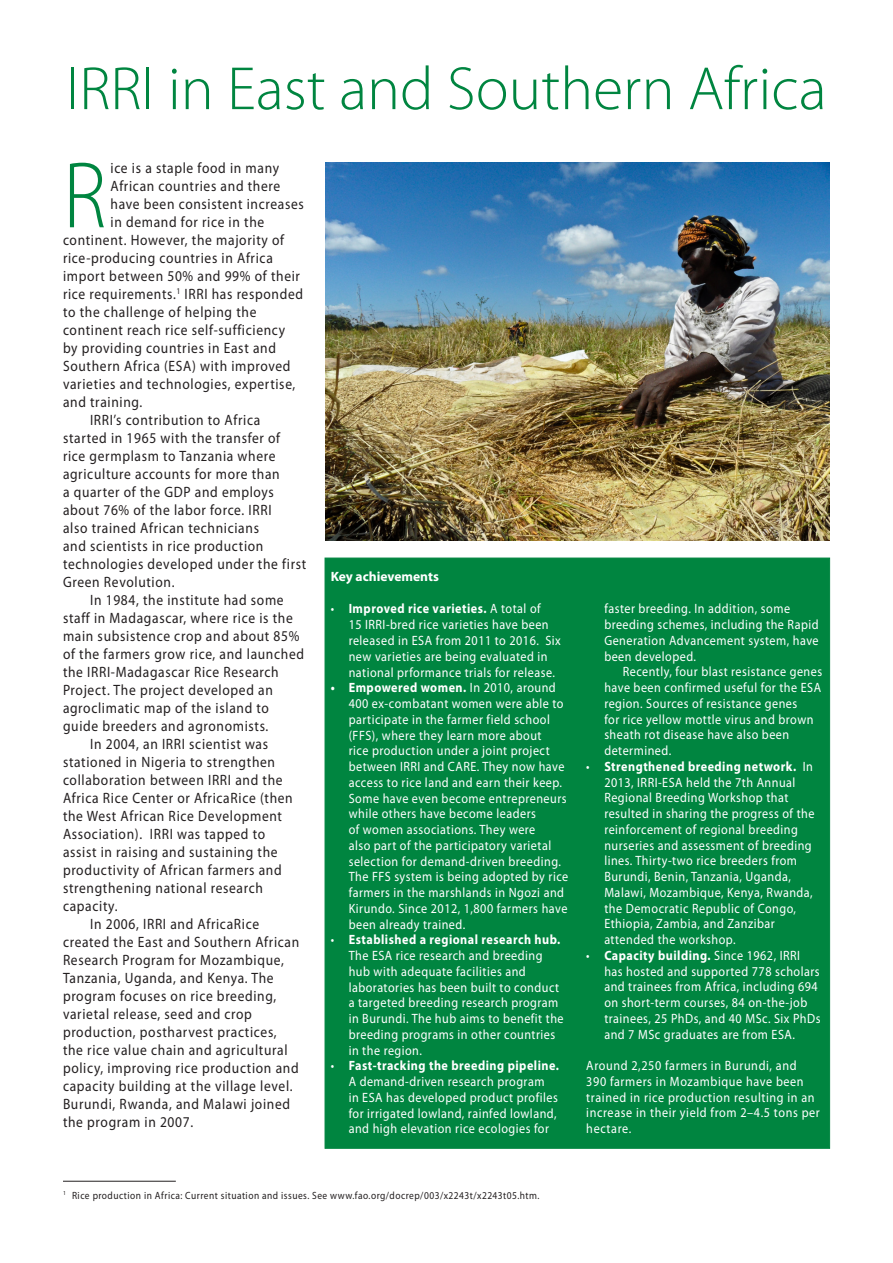
<style>
.page{position:relative;width:893px;height:1263px;background:#fff}
.page>*{position:absolute;margin:0;border:0;box-sizing:border-box;transform-origin:0 0}
.t1{font:300 95.1px "Myriad Pro";color:#008540;scale:.9 1}
.Heading_1{font:300 61.5px "Myriad Pro";color:#008540}
.t2{font:15px/18px "Myriad Pro";letter-spacing:.05em;color:#231f20;scale:.9 1}
.t3{font:13.5px/15.8px "Myriad Pro";letter-spacing:.04em;color:#fff;scale:.9 1}
.t4{font:700 13.5px "Myriad Pro";color:#fff}
.t5{font:10.5px "Myriad Pro";letter-spacing:.05em;color:#231f20;scale:.9 1}
.s1{font-weight:700}
</style>
<div class="page">
<div style="left:325px;top:558px;width:505px;height:591px;background:#008540;border:1px solid #008540"></div>
<img style="left:325px;top:162px;width:505px;height:379px">
<hr style="left:63px;top:1181px;width:113px;height:1px;background:#231f20">
<p class="Heading_1" style="left:66px;top:55px;width:762px">IRRI in East and Southern Africa</p>
<p class="t1" style="left:63px;top:143px;width:50px">R</p>
<p class="t2" style="left:111px;top:160px;width:189px">ice is a staple food in many</p>
<p class="t2" style="left:111px;top:178px;width:190px">African countries and there</p>
<p class="t2" style="left:111px;top:196px;width:216px">have been consistent increases</p>
<p class="t2" style="left:111px;top:214px;width:172px">in demand for rice in the</p>
<p class="t2" style="left:63px;top:232px;width:247px">continent. However, the majority of</p>
<p class="t2" style="left:63px;top:250px;width:235px">rice-producing countries in Africa</p>
<p class="t2" style="left:63px;top:268px;width:265px">import between 50% and 99% of their</p>
<p class="t2" style="left:63px;top:286px;width:268px">rice requirements.<sup>1</sup> IRRI has responded</p>
<p class="t2" style="left:63px;top:304px;width:216px">to the challenge of helping the</p>
<p class="t2" style="left:63px;top:322px;width:248px">continent reach rice self-sufficiency</p>
<p class="t2" style="left:63px;top:340px;width:238px">by providing countries in East and</p>
<p class="t2" style="left:63px;top:358px;width:254px">Southern Africa (ESA) with improved</p>
<p class="t2" style="left:63px;top:376px;width:260px">varieties and technologies, expertise,</p>
<p class="t2" style="left:63px;top:394px;width:90px">and training.</p>
<p class="t2" style="left:63px;top:412px;width:272px;text-indent:27px">IRRI’s contribution to Africa started in 1965 with the transfer of rice germplasm to Tanzania where agriculture accounts for more than<br>a quarter of the GDP and employs about 76% of the labor force. IRRI<br>also trained African technicians<br>and scientists in rice production technologies developed under the first<br>Green Revolution.</p>
<p class="t2" style="left:63px;top:592px;width:269px;text-indent:27px">In 1984, the institute had some staff in Madagascar, where rice is the main subsistence crop and about 85% of the farmers grow rice, and launched the IRRI-Madagascar Rice Research Project. The project developed an agroclimatic map of the island to guide breeders and agronomists.</p>
<p class="t2" style="left:63px;top:736px;width:257px;text-indent:27px">In 2004, an IRRI scientist was stationed in Nigeria to strengthen collaboration between IRRI and the<br>Africa Rice Center or AfricaRice (then the West African Rice Development<br>Association). IRRI was tapped to assist in raising and sustaining the productivity of African farmers and strengthening national research capacity.</p>
<p class="t2" style="left:63px;top:916px;width:264px;text-indent:27px">In 2006, IRRI and AfricaRice created the East and Southern African Research Program for Mozambique, Tanzania, Uganda, and Kenya. The program focuses on rice breeding, varietal release, seed and crop production, postharvest practices, the rice value chain and agricultural policy, improving rice production and capacity building at the village level.<br>Burundi, Rwanda, and Malawi joined the program in 2007.</p>
<p class="t4" style="left:331px;top:569px;width:110px">Key achievements</p>
<p class="t3" style="left:349px;top:601px;width:237px;text-indent:-18px">• <span class="s1">Improved rice varieties.</span> A total of<br>15 IRRI-bred rice varieties have been released in ESA from 2011 to 2016. Six new varieties are being evaluated in national prformance trials for release.</p>
<p class="t3" style="left:349px;top:680px;width:246px;text-indent:-18px"><span class="s1">• Empowered women.</span> In 2010, around 400 ex-combatant women were able to participate in the farmer field school (FFS), where they learn more about<br>rice production under a joint project between IRRI and CARE. They now have access to rice land and earn their keep.<br>Some have even become entrepreneurs while others have become leaders<br>of women associations. They were<br>also part of the participatory varietal selection for demand-driven breeding.<br>The FFS system is being adopted by rice farmers in the marshlands in Ngozi and Kirundo. Since 2012, 1,800 farmers have been already trained.</p>
<p class="t3" style="left:349px;top:932px;width:240px;text-indent:-18px">• <span class="s1">Established a regional research hub.<br></span>The ESA rice research and breeding hub with adequate facilities and laboratories has been built to conduct a targeted breeding research program in Burundi. The hub aims to benefit the breeding programs in other countries in the region.</p>
<p class="t3" style="left:349px;top:1058px;width:235px;text-indent:-18px">• <span class="s1">Fast-tracking the breeding pipeline.<br></span>A demand-driven research program<br>in ESA has developed product profiles for irrigated lowland, rainfed lowland, and high elevation rice ecologies for</p>
<p class="t3" style="left:604px;top:601px;width:240px">faster breeding. In addition, some breeding schemes, including the Rapid<br>Generation Advancement system, have been developed.</p>
<p class="t3" style="left:604px;top:664px;width:244px;text-indent:18px">Recently, four blast resistance genes have been confirmed useful for the ESA region. Sources of resistance genes<br>for rice yellow mottle virus and brown sheath rot disease have also been determined.</p>
<p class="t3" style="left:604px;top:759px;width:235px;text-indent:-18px">• <span class="s1">Strengthened breeding network.</span> In 2013, IRRI-ESA held the 7th Annual Regional Breeding Workshop that resulted in sharing the progress of the reinforcement of regional breeding nurseries and assessment of breeding lines. Thirty-two rice breeders from Burundi, Benin, Tanzania, Uganda, Malawi, Mozambique, Kenya, Rwanda, the Democratic Republic of Congo, Ethiopia, Zambia, and Zanzibar attended the workshop.</p>
<p class="t3" style="left:604px;top:948px;width:242px;text-indent:-18px">• <span class="s1">Capacity building.</span> Since 1962, IRRI has hosted and supported 778 scholars and trainees from Africa, including 694 on short-term courses, 84 on-the-job trainees, 25 PhDs, and 40 MSc. Six PhDs and 7 MSc graduates are from ESA.</p>
<p class="t3" style="left:586px;top:1058px;width:261px">Around 2,250 farmers in Burundi, and<br>390 farmers in Mozambique have been trained in rice production resulting in an increase in their yield from 2–4.5 tons per hectare.</p>
<p class="t5" style="left:63px;top:1189px;width:531px"><sup>1</sup> Rice production in Africa: Current situation and issues. See www.fao.org/docrep/003/x2243t/x2243t05.htm.</p>
</div>
